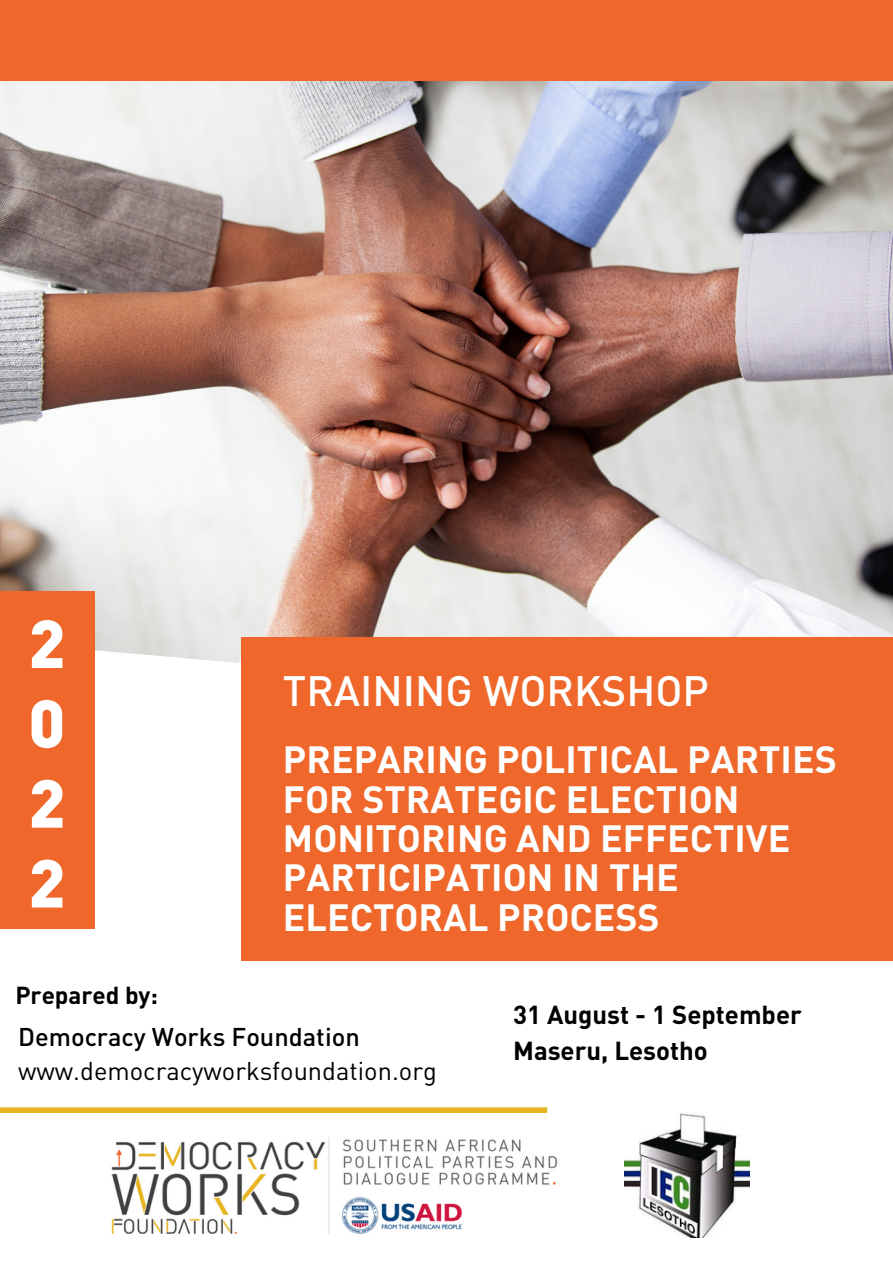
<style>
.page{position:relative;width:893px;height:1264px;background:#fff}
.page>*{position:absolute;margin:0;border:0;box-sizing:border-box;transform-origin:0 0}
.t1{font:900 66.75px/79.8px "DIN Pro";color:#fff;text-align:justify}
.t2{font:500 42px "DIN Pro";color:#fff}
.t3{font:700 37.5px/39.3px "DIN Pro";color:#fff}
.t4{font:700 25.8px/36px "DIN Pro";color:#000}
.t5{font:25.35px "DIN Pro";color:#000}
.t6{font:500 25.35px "DIN Pro";color:#000}
.t7{font:700 24.3px "DIN Pro";color:#000}
</style>
<div class="page">
<img style="left:0;top:80px;width:892px;height:655px">
<div style="left:0;top:0;width:892px;height:80px;background:#ef672a"></div>
<div style="left:242px;top:636px;width:650px;height:324px;background:#ef672a"></div>
<div style="left:0;top:591px;width:94px;height:337px;background:#ef672a"></div>
<img style="left:87px;top:1107px;width:471px;height:127px">
<img style="left:624px;top:1112px;width:125px;height:125px">
<div style="left:0;top:1107px;width:547px;height:5px;background:#e6b521"></div>
<h1 class="t1" style="left:28px;top:601px;width:39px">2<br>0<br>2<br>2</h1>
<p class="t2" style="left:283px;top:662px;width:427px">TRAINING WORKSHOP</p>
<p class="t3" style="left:283px;top:738px;width:555px">PREPARING POLITICAL PARTIES<br>FOR STRATEGIC ELECTION<br>MONITORING AND EFFECTIVE<br>PARTICIPATION IN THE<br>ELECTORAL PROCESS</p>
<p class="t7" style="left:15px;top:979px;width:144px">Prepared by:</p>
<p class="t6" style="left:18px;top:1019px;width:343px">Democracy Works Foundation</p>
<p class="t5" style="left:18px;top:1054px;width:420px">www.democracyworksfoundation.org</p>
<p class="t4" style="left:513px;top:995px;width:290px">31 August - 1 September<br>Maseru, Lesotho</p>
</div>
